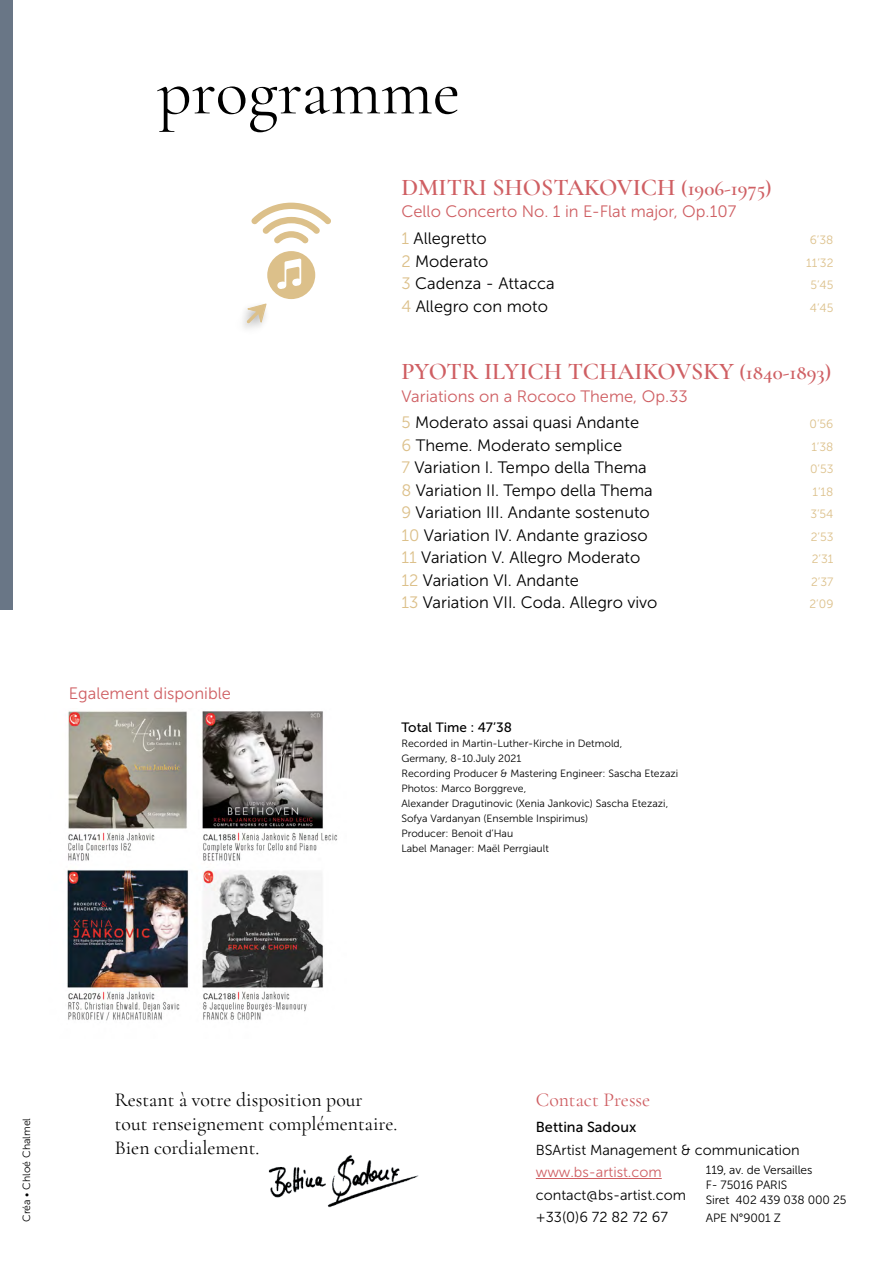
<style>
.page{position:relative;width:893px;height:1263px;background:#fff}
.page>*{position:absolute;margin:0;border:0;box-sizing:border-box;transform-origin:0 0}
.t1{font:67.5px "Cormorant Garamond";color:#000}
.t2{font:600 24px "Cormorant Garamond";color:#cf5f63}
.t3{font:19.8px/24px "Cormorant Garamond";color:#000}
.t4{font:19.8px "Cormorant Garamond";color:#cf5f63}
.t5{font:16.5px "Museo Sans 300";color:#000}
.t6{font:16.5px/26.7px "Museo Sans 300";color:#cf5f63}
.t7{font:14.4px/22.5px "Museo Sans 300";color:#000}
.t8{font:14.4px "Museo Sans 300";color:#cf5f63}
.t9{font:14.4px "Museo Sans 500";color:#000}
.t10{font:13.5px "Museo Sans 500";color:#000}
.t11{font:12px/15px "Museo Sans 300";letter-spacing:-.01em;color:#000}
.t12{font:12px "Museo Sans 300";color:#dcc08a}
.t13{font:10.5px/15px "Museo Sans 300";color:#000}
.s1{font-size:21px}
.s2{color:#dcc08a}
.s3{color:#000}
</style>
<div class="page">
<hr style="left:536px;top:1178px;width:126px;height:1px;background:#cf5f63">
<img style="left:268px;top:1155px;width:151px;height:53px">
<div style="left:0;top:0;width:13px;height:609px;background:#697686"></div>
<svg style="left:251px;top:203px;width:80px;height:40px"></svg>
<img style="left:67px;top:711px;width:271px;height:310px">
<svg style="left:244px;top:251px;width:71px;height:75px"></svg>
<h1 class="t1" style="left:157px;top:51px;width:304px">programme</h1>
<h2 class="t2" style="left:401px;top:172px;width:372px">DMITRI SHOSTAKOVICH <span class="s1">(1906-1975)</span></h2>
<h3 class="t6" style="left:401px;top:198px;width:336px">Cello Concerto No. 1 in E-Flat major, Op.107<br><span class="s2">1</span> <span class="s3">Allegretto</span></h3>
<p class="t12" style="left:810px;top:233px;width:25px">6’38</p>
<h3 class="t5" style="left:401px;top:252px;width:89px"><span class="s2">2</span> Moderato</h3>
<p class="t12" style="left:806px;top:256px;width:29px">11’32</p>
<h3 class="t5" style="left:401px;top:274px;width:155px"><span class="s2">3</span> Cadenza - Attacca</h3>
<p class="t12" style="left:810px;top:278px;width:25px">5’45</p>
<h3 class="t5" style="left:401px;top:297px;width:148px"><span class="s2">4</span> Allegro con moto</h3>
<p class="t12" style="left:810px;top:301px;width:25px">4’45</p>
<h2 class="t2" style="left:401px;top:357px;width:431px">PYOTR ILYICH TCHAIKOVSKY <span class="s1">(1840-1893)</span></h2>
<h3 class="t6" style="left:401px;top:383px;width:288px">Variations on a Rococo Theme, Op.33<br><span class="s2">5</span> <span class="s3">Moderato assai quasi Andante</span></h3>
<p class="t12" style="left:810px;top:418px;width:25px">0’56</p>
<h3 class="t6" style="left:69px;top:680px;width:164px">Egalement disponible</h3>
<h3 class="t5" style="left:401px;top:436px;width:222px"><span class="s2">6</span> Theme. Moderato semplice</h3>
<p class="t12" style="left:811px;top:440px;width:24px">1’38</p>
<h3 class="t5" style="left:401px;top:459px;width:247px"><span class="s2">7</span> Variation I. Tempo della Thema</h3>
<p class="t12" style="left:810px;top:463px;width:25px">0’53</p>
<h3 class="t5" style="left:401px;top:481px;width:253px"><span class="s2">8</span> Variation II. Tempo della Thema</h3>
<p class="t12" style="left:812px;top:485px;width:22px">1’18</p>
<h3 class="t5" style="left:401px;top:504px;width:250px"><span class="s2">9</span> Variation III. Andante sostenuto</h3>
<p class="t12" style="left:810px;top:508px;width:25px">3’54</p>
<h3 class="t5" style="left:401px;top:526px;width:248px"><span class="s2">10</span> Variation IV. Andante grazioso</h3>
<p class="t12" style="left:811px;top:530px;width:24px">2’53</p>
<h3 class="t5" style="left:401px;top:549px;width:240px"><span class="s2">11</span> Variation V. Allegro Moderato</h3>
<p class="t12" style="left:812px;top:553px;width:23px">2’31</p>
<h3 class="t5" style="left:401px;top:571px;width:179px"><span class="s2">12</span> Variation VI. Andante</h3>
<p class="t12" style="left:811px;top:575px;width:24px">2’37</p>
<h3 class="t5" style="left:401px;top:594px;width:258px"><span class="s2">13</span> Variation VII. Coda. Allegro vivo</h3>
<p class="t12" style="left:809px;top:598px;width:25px">2’09</p>
<p class="t10" style="left:401px;top:720px;width:112px">Total Time : 47’38</p>
<p class="t13" style="left:401px;top:736px;width:278px">Recorded in Martin-Luther-Kirche in Detmold,<br>Germany, 8-10.July 2021<br>Recording Producer &amp; Mastering Engineer: Sascha Etezazi Photos: Marco Borggreve,<br>Alexander Dragutinovic (Xenia Jankovic) Sascha Etezazi, Sofya Vardanyan (Ensemble Inspirimus)<br>Producer: Benoit d’Hau<br>Label Manager: Maël Perrgiault</p>
<p class="t13" style="left:19px;top:1222px;width:106px;rotate:-90deg">Créa • Chloé Chalmel</p>
<h3 class="t3" style="left:115px;top:1087px;width:284px">Restant à votre disposition pour tout renseignement complémentaire.<br>Bien cordialement.</h3>
<h3 class="t4" style="left:536px;top:1087px;width:116px">Contact Presse</h3>
<h3 class="t9" style="left:536px;top:1119px;width:102px">Bettina Sadoux</h3>
<h3 class="t7" style="left:536px;top:1138px;width:266px">BSArtist Management &amp; communication</h3>
<h3 class="t8" style="left:536px;top:1164px;width:127px">www.bs-artist.com</h3>
<h3 class="t7" style="left:536px;top:1183px;width:152px">contact@bs-artist.com +33(0)6 72 82 72 67</h3>
<p class="t11" style="left:706px;top:1163px;width:142px">119, av. de Versailles<br>F- 75016 PARIS<br>Siret 402 439 038 000 25</p>
<p class="t11" style="left:706px;top:1211px;width:77px">APE N°9001 Z</p>
</div>
